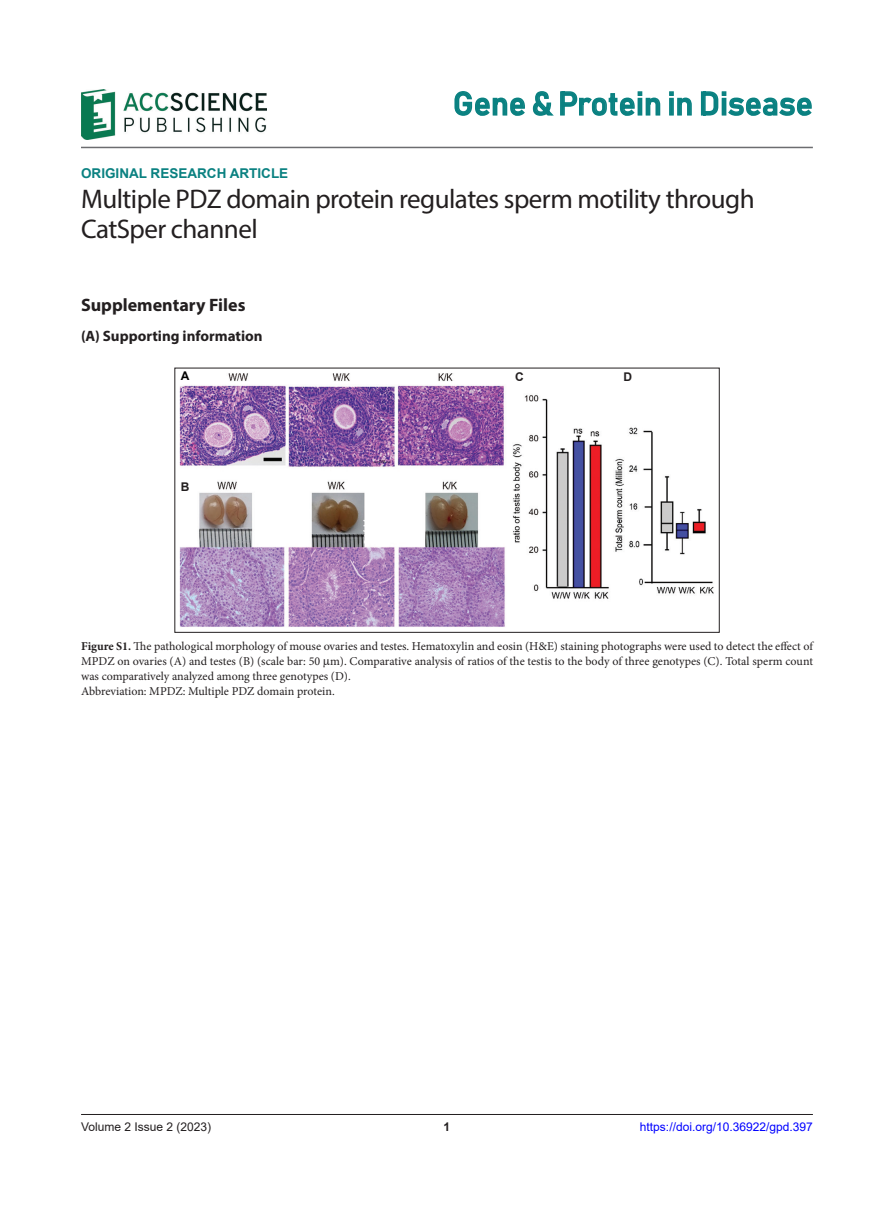
<style>
.page{position:relative;width:894px;height:1212px;background:#fff}
.page>*{position:absolute;margin:0;border:0;box-sizing:border-box;transform-origin:0 0}
.JN_Title{font:32.1px "Bahnschrift";color:#0a8181}
.AT{font:27px/30px "Myriad Pro";letter-spacing:-.02em;color:#231f20}
.t1{font:700 18px "Myriad Pro";color:#231f20}
.t2{font:700 15px "Myriad Pro";color:#231f20}
.AH{font:700 13.5px "Arial";color:#0a8181}
.FGC{font:12px/15px "Minion Pro";letter-spacing:-.005em;color:#231f20;text-align:justify}
.t3{font:12px "Arial";color:#00f}
.t4{font:12px "Arial";color:#231f20}
.LABEL{font:700 12px "Arial";color:#231f20}
.LABEL-2{font:700 12px "Arial";color:#000}
.s1{font-weight:700}
</style>
<div class="page">
<hr style="left:81px;top:1114px;width:731px;height:1px;background:#231f20">
<hr style="left:81px;top:147px;width:731px;height:1px;background:#6c6d70">
<svg style="left:454px;top:91px;width:71px;height:25px"></svg>
<svg style="left:532px;top:91px;width:128px;height:25px"></svg>
<svg style="left:669px;top:91px;width:23px;height:25px"></svg>
<svg style="left:700px;top:91px;width:112px;height:25px"></svg>
<img style="left:81px;top:89px;width:185px;height:50px">
<img style="left:179px;top:373px;width:535px;height:254px">
<div style="left:621px;top:370px;width:13px;height:13px;background:#fff"></div>
<div style="left:513px;top:371px;width:13px;height:13px;background:#fff"></div>
<div style="left:179px;top:480px;width:12px;height:13px;background:#fff"></div>
<div style="left:179px;top:370px;width:12px;height:13px;background:#fff"></div>
<p class="JN_Title" style="left:453px;top:83px;width:361px">Gene &amp; Protein in Disease</p>
<p class="AH" style="left:81px;top:164px;width:209px">ORIGINAL RESEARCH ARTICLE</p>
<p class="AT" style="left:81px;top:183px;width:675px">Multiple PDZ domain protein regulates sperm motility through<br>CatSper channel</p>
<h1 class="t1" style="left:81px;top:293px;width:166px">Supplementary Files</h1>
<h2 class="t2" style="left:81px;top:326px;width:183px">(A) Supporting information</h2>
<p class="LABEL-2" style="left:181px;top:367px;width:10px">A</p>
<p class="LABEL" style="left:181px;top:478px;width:10px">B</p>
<p class="LABEL" style="left:515px;top:368px;width:10px">C</p>
<p class="LABEL" style="left:623px;top:368px;width:10px">D</p>
<p class="FGC" style="left:81px;top:639px;width:733px"><span class="s1">Figure S1.</span> The pathological morphology of mouse ovaries and testes. Hematoxylin and eosin (H&amp;E) staining photographs were used to detect the effect of MPDZ on ovaries (A) and testes (B) (scale bar: 50 m). Comparative analysis of ratios of the testis to the body of three genotypes (C). Total sperm count was comparatively analyzed among three genotypes (D).</p>
<p class="FGC" style="left:81px;top:684px;width:255px">Abbreviation: MPDZ: Multiple PDZ domain protein.</p>
<p class="t4" style="left:81px;top:1118px;width:132px">Volume 2 Issue 2 (2023)</p>
<p class="LABEL" style="left:443px;top:1118px;width:8px">1</p>
<p class="t3" style="left:639px;top:1118px;width:174px">https://doi.org/10.36922/gpd.397</p>
</div>
